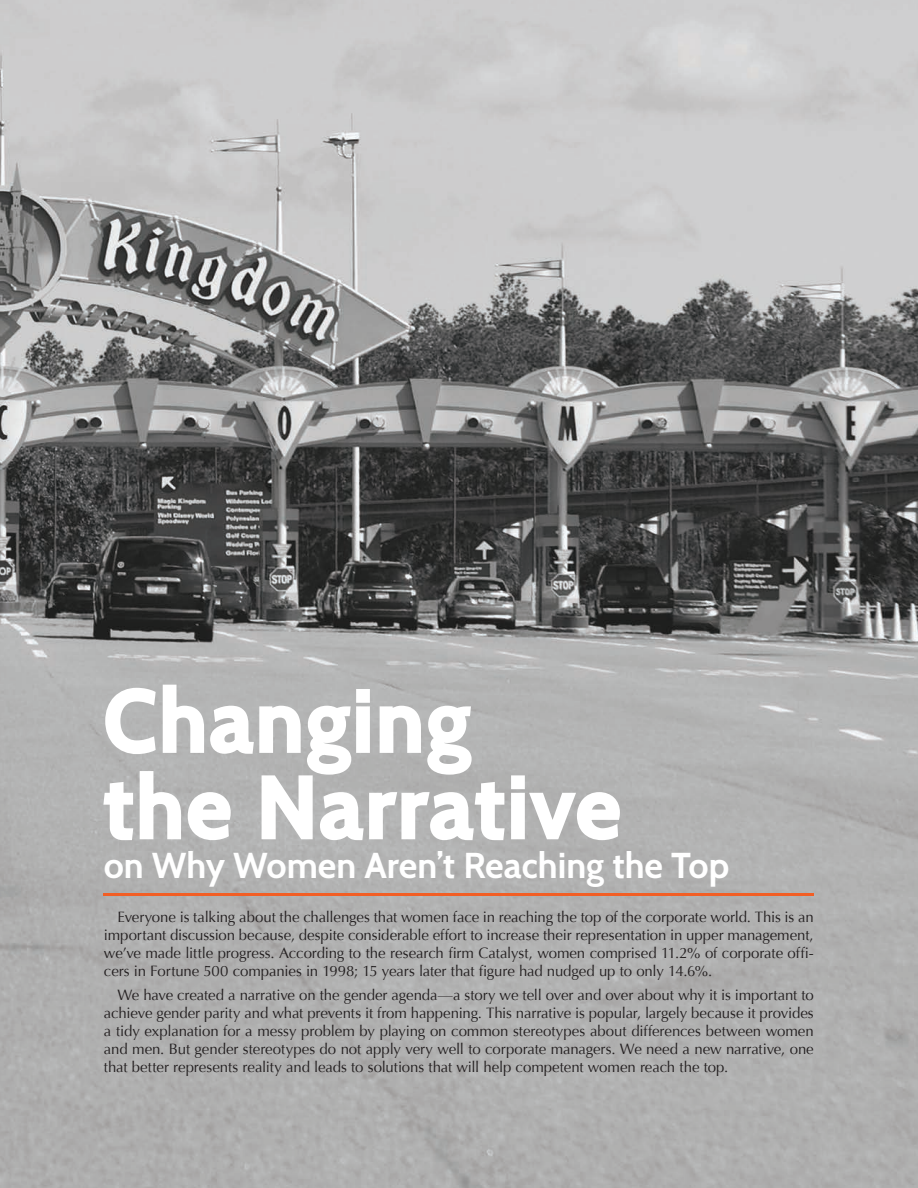
<style>
.page{position:relative;width:918px;height:1188px;background:#fff}
.page>*{position:absolute;margin:0;border:0;box-sizing:border-box;transform-origin:0 0}
.t1{font:700 87px/86.4px "Cabin";letter-spacing:.03em;color:#fff}
.t2{font:700 36px "Cabin";color:#fff}
.t3{font:15px/18px "Optima";letter-spacing:-.005em;color:#231f20;text-align:justify}
</style>
<div class="page">
<img style="left:0;top:0;width:918px;height:1188px">
<svg style="left:103px;top:685px;width:402px;height:155px"></svg>
<svg style="left:511px;top:775px;width:109px;height:65px"></svg>
<hr style="left:104px;top:894px;width:710px;height:2px;background:#f25e24">
<h1 class="t1" style="left:104px;top:678px;width:519px">Changing<br>the Narrative</h1>
<h2 class="t2" style="left:104px;top:844px;width:627px">on Why Women Aren’t Reaching the Top</h2>
<p class="t3" style="left:104px;top:908px;width:711px;text-indent:14px">Everyone is talking about the challenges that women face in reaching the top of the corporate world. This is an important discussion because, despite considerable effort to increase their representation in upper management, we’ve made little progress. According to the research firm Catalyst, women comprised 11.2% of corporate offi&shy;cers in Fortune 500 companies in 1998; 15 years later that figure had nudged up to only 14.6%.</p>
<p class="t3" style="left:104px;top:986px;width:711px;text-indent:14px">We have created a narrative on the gender agenda—a story we tell over and over about why it is important to achieve gender parity and what prevents it from happening. This narrative is popular, largely because it provides a tidy explanation for a messy problem by playing on common stereotypes about differences between women and men. But gender stereotypes do not apply very well to corporate managers. We need a new narrative, one that better represents reality and leads to solutions that will help competent women reach the top.</p>
</div>
